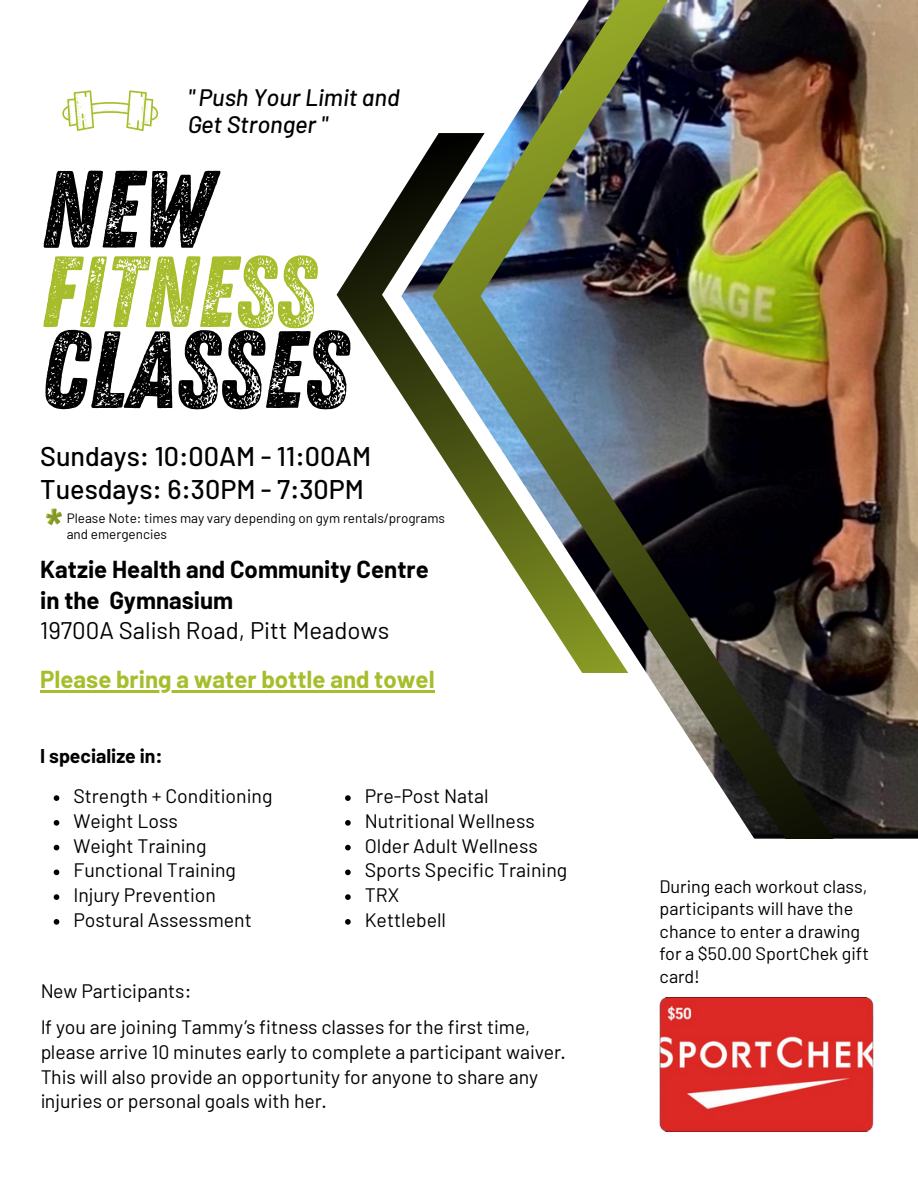
<style>
.page{position:relative;width:918px;height:1188px;background:#fff}
.page>*{position:absolute;margin:0;border:0;box-sizing:border-box;transform-origin:0 0}
.t1{font:109.65px/160.4px "Zing Rust G2 Base";color:#000}
.t2{font:100.8px "Zing Rust G2 Base";color:#a7bd2c}
.t3{font:500 27px/33.8px "Barlow";color:#000}
.t4{font:700 24px/30.3px "Barlow";color:#000}
.t5{font:700 24px "Barlow";color:#a7bd2c}
.t6{font:italic 500 23.85px/26.4px "Barlow";color:#000}
.t7{font:19.5px/24.8px "Barlow";color:#000}
.t8{font:700 19.5px "Barlow";color:#000}
.t9{font:18px/22.5px "Barlow";color:#000}
.t10{font:13.5px/16.8px "Barlow";color:#000}
.s1{font-weight:400}
</style>
<div class="page">
<img style="left:401px;top:0;width:517px;height:839px">
<img style="left:432px;top:0;width:402px;height:839px">
<svg style="left:337px;top:133px;width:291px;height:540px"></svg>
<svg style="left:62px;top:90px;width:96px;height:41px"></svg>
<svg style="left:46px;top:508px;width:16px;height:17px"></svg>
<img style="left:660px;top:998px;width:213px;height:133px">
<svg style="left:54px;top:795px;width:5px;height:6px"></svg>
<svg style="left:54px;top:820px;width:5px;height:6px"></svg>
<svg style="left:54px;top:845px;width:5px;height:5px"></svg>
<svg style="left:54px;top:870px;width:5px;height:5px"></svg>
<svg style="left:54px;top:894px;width:5px;height:6px"></svg>
<svg style="left:54px;top:919px;width:5px;height:6px"></svg>
<hr style="left:40px;top:691px;width:395px;height:2px;background:#a7bd2c">
<svg style="left:345px;top:795px;width:6px;height:6px"></svg>
<svg style="left:345px;top:820px;width:6px;height:6px"></svg>
<svg style="left:345px;top:845px;width:6px;height:5px"></svg>
<svg style="left:345px;top:870px;width:6px;height:5px"></svg>
<svg style="left:345px;top:894px;width:6px;height:6px"></svg>
<svg style="left:345px;top:919px;width:6px;height:6px"></svg>
<p class="t6" style="left:187px;top:84px;width:214px">" Push Your Limit and<br>Get Stronger "</p>
<h1 class="t1" style="left:40px;top:132px;width:309px">NEW<br>CLASSES</h1>
<h2 class="t2" style="left:40px;top:233px;width:277px">FITNESS</h2>
<h1 class="t3" style="left:40px;top:438px;width:333px">Sundays: 10:00AM - 11:00AM<br>Tuesdays: 6:30PM - 7:30PM</h1>
<p class="t10" style="left:67px;top:509px;width:380px">Please Note: times may vary depending on gym rentals/programs and emergencies</p>
<h1 class="t4" style="left:40px;top:554px;width:390px">Katzie Health and Community Centre in the Gymnasium<br><span class="s1">19700A Salish Road, Pitt Meadows</span></h1>
<p class="t5" style="left:40px;top:664px;width:396px">Please bring a water bottle and towel</p>
<p class="t8" style="left:40px;top:744px;width:124px">I specialize in:</p>
<h2 class="t7" style="left:73px;top:783px;width:201px">Strength + Conditioning</h2>
<p class="t7" style="left:73px;top:808px;width:106px">Weight Loss</p>
<p class="t7" style="left:73px;top:832px;width:135px">Weight Training</p>
<h5 class="t7" style="left:73px;top:857px;width:164px">Functional Training</h5>
<h3 class="t7" style="left:73px;top:882px;width:144px">Injury Prevention</h3>
<h6 class="t7" style="left:73px;top:907px;width:180px">Postural Assessment</h6>
<p class="t7" style="left:365px;top:783px;width:125px">Pre-Post Natal</p>
<p class="t7" style="left:365px;top:808px;width:172px">Nutritional Wellness</p>
<p class="t7" style="left:365px;top:832px;width:175px">Older Adult Wellness</p>
<p class="t7" style="left:365px;top:857px;width:204px">Sports Specific Training</p>
<p class="t7" style="left:365px;top:882px;width:36px">TRX</p>
<p class="t7" style="left:365px;top:907px;width:83px">Kettlebell</p>
<p class="t7" style="left:40px;top:972px;width:492px;line-height:36px">New Participants:<br>If you are joining Tammy’s fitness classes for the first time,</p>
<p class="t7" style="left:40px;top:1039px;width:527px">please arrive 10 minutes early to complete a participant waiver.<br>This will also provide an opportunity for anyone to share any injuries or personal goals with her.</p>
<p class="t9" style="left:660px;top:874px;width:211px">During each workout class, participants will have the chance to enter a drawing for a $50.00 SportChek gift card!</p>
</div>
